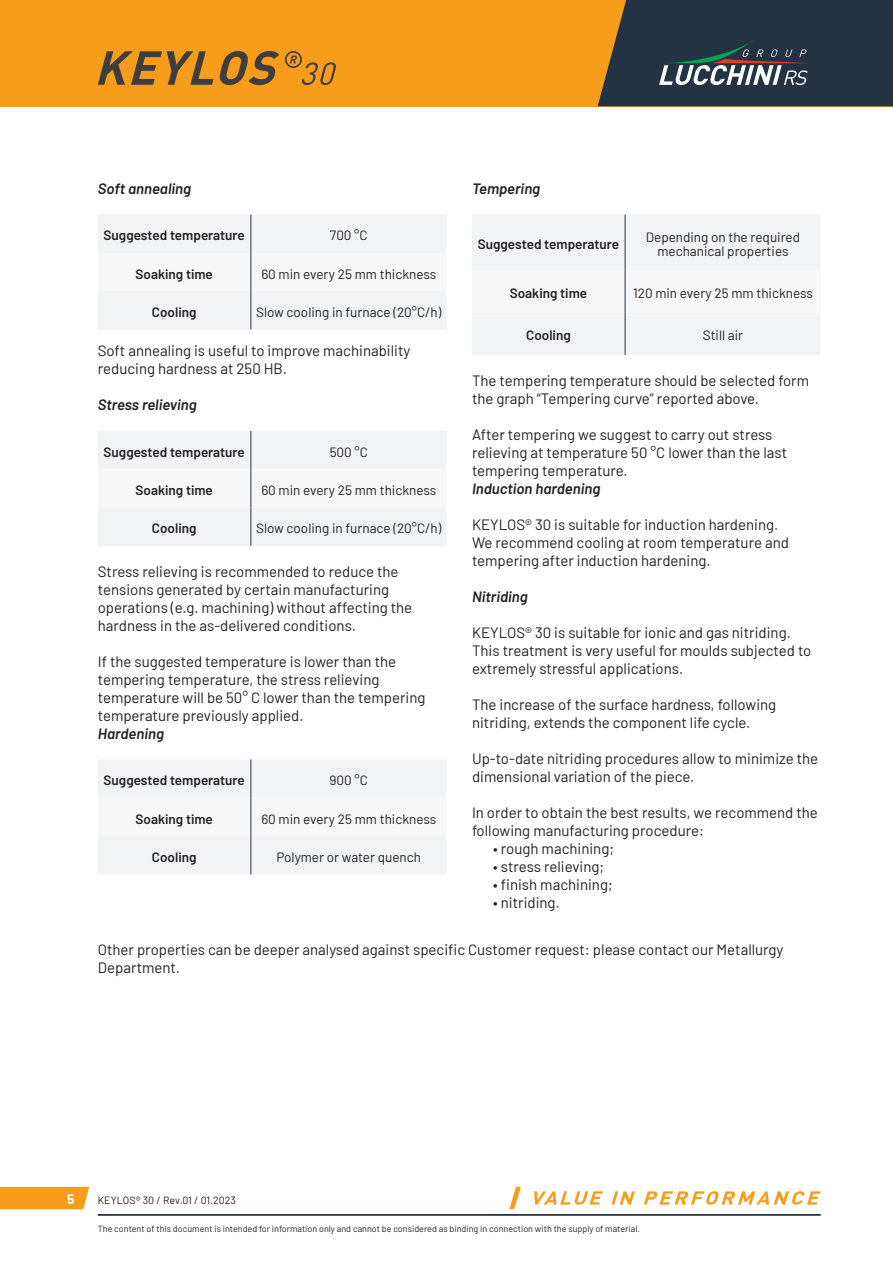
<style>
.page{position:relative;width:893px;height:1263px;background:#fff}
.page>*{position:absolute;margin:0;border:0;box-sizing:border-box;transform-origin:0 0}
.t1{font:15px/18px "Barlow";color:#231f20}
.t2{font:italic 600 15px "Barlow";color:#231f20}
.t3{font:13.5px/14.2px "Barlow";color:#231f20;text-align:center}
.t4{font:600 13.5px "Barlow";color:#231f20}
.t5{font:700 13.5px "Barlow";color:#fff}
.t6{font:10.5px "Barlow";letter-spacing:.01em;color:#231f20}
.t7{font:9px "Barlow";color:#231f20}
</style>
<div class="page">
<div style="left:0;top:0;width:893px;height:106px;background:#f89c1c"></div>
<svg style="left:98px;top:51px;width:238px;height:34px"></svg>
<svg style="left:598px;top:0;width:295px;height:106px;background:#374149"></svg>
<hr style="left:98px;top:1214px;width:723px;height:1px;background:#243344">
<svg style="left:509px;top:1187px;width:312px;height:22px"></svg>
<div style="left:0;top:1187px;width:89px;height:22px;background:#f89c1c"></div>
<hr style="left:98px;top:1215px;width:723px;height:1px;background:#243344">
<div style="left:98px;top:215px;width:348px;height:114px;background:#f2f3f4"></div>
<hr style="left:251px;top:215px;width:1px;height:38px;background:#243344">
<hr style="left:251px;top:253px;width:1px;height:38px;background:#243344">
<hr style="left:251px;top:291px;width:1px;height:38px;background:#243344">
<div style="left:98px;top:431px;width:348px;height:115px;background:#f2f3f4"></div>
<hr style="left:251px;top:431px;width:1px;height:38px;background:#243344">
<hr style="left:251px;top:469px;width:1px;height:38px;background:#243344">
<hr style="left:251px;top:507px;width:1px;height:39px;background:#243344">
<div style="left:98px;top:759px;width:348px;height:115px;background:#f2f3f4"></div>
<hr style="left:251px;top:759px;width:1px;height:39px;background:#243344">
<hr style="left:251px;top:798px;width:1px;height:38px;background:#243344">
<hr style="left:251px;top:836px;width:1px;height:38px;background:#243344">
<div style="left:472px;top:215px;width:348px;height:140px;background:#f2f3f4"></div>
<svg style="left:472px;top:270px;width:348px;height:42px"></svg>
<hr style="left:625px;top:215px;width:1px;height:55px;background:#243344">
<hr style="left:625px;top:270px;width:1px;height:42px;background:#243344">
<hr style="left:625px;top:312px;width:1px;height:43px;background:#243344">
<p class="t2" style="left:98px;top:177px;width:95px">Soft annealing</p>
<p class="t4" style="left:104px;top:226px;width:143px">Suggested temperature</p>
<p class="t3" style="left:330px;top:227px;width:39px">700 °C</p>
<p class="t4" style="left:136px;top:264px;width:79px">Soaking time</p>
<p class="t3" style="left:261px;top:266px;width:176px">60 min every 25 mm thickness</p>
<p class="t4" style="left:152px;top:302px;width:46px">Cooling</p>
<p class="t3" style="left:256px;top:304px;width:187px">Slow cooling in furnace (20°C/h)</p>
<p class="t1" style="left:98px;top:340px;width:314px">Soft annealing is useful to improve machinability reducing hardness at 250 HB.</p>
<p class="t2" style="left:98px;top:393px;width:101px">Stress relieving</p>
<p class="t4" style="left:104px;top:442px;width:143px">Suggested temperature</p>
<p class="t3" style="left:330px;top:444px;width:40px">500 °C</p>
<p class="t4" style="left:136px;top:480px;width:79px">Soaking time</p>
<p class="t3" style="left:261px;top:482px;width:176px">60 min every 25 mm thickness</p>
<p class="t4" style="left:152px;top:519px;width:46px">Cooling</p>
<p class="t3" style="left:256px;top:520px;width:187px">Slow cooling in furnace (20°C/h)</p>
<p class="t1" style="left:98px;top:561px;width:316px">Stress relieving is recommended to reduce the tensions generated by certain manufacturing operations (e.g. machining) without affecting the hardness in the as-delivered conditions.</p>
<p class="t1" style="left:98px;top:651px;width:329px">If the suggested temperature is lower than the tempering temperature, the stress relieving temperature will be 50° C lower than the tempering temperature previously applied.</p>
<p class="t2" style="left:98px;top:722px;width:68px">Hardening</p>
<p class="t4" style="left:104px;top:771px;width:143px">Suggested temperature</p>
<p class="t3" style="left:330px;top:772px;width:40px">900 °C</p>
<p class="t4" style="left:136px;top:809px;width:79px">Soaking time</p>
<p class="t3" style="left:261px;top:811px;width:176px">60 min every 25 mm thickness</p>
<p class="t4" style="left:152px;top:847px;width:46px">Cooling</p>
<p class="t3" style="left:276px;top:849px;width:146px">Polymer or water quench</p>
<p class="t2" style="left:472px;top:177px;width:70px">Tempering</p>
<p class="t4" style="left:478px;top:234px;width:143px">Suggested temperature</p>
<p class="t3" style="left:646px;top:229px;width:156px">Depending on the required mechanical properties</p>
<p class="t4" style="left:510px;top:283px;width:79px">Soaking time</p>
<p class="t3" style="left:633px;top:285px;width:181px">120 min every 25 mm thickness</p>
<p class="t4" style="left:526px;top:326px;width:46px">Cooling</p>
<p class="t3" style="left:703px;top:327px;width:42px">Still air</p>
<p class="t1" style="left:472px;top:370px;width:339px">The tempering temperature should be selected form the graph “Tempering curve” reported above.</p>
<p class="t1" style="left:472px;top:424px;width:317px">After tempering we suggest to carry out stress relieving at temperature 50 °C lower than the last tempering temperature.</p>
<p class="t2" style="left:472px;top:477px;width:130px">Induction hardening</p>
<p class="t1" style="left:472px;top:514px;width:318px">KEYLOS® 30 is suitable for induction hardening.<br>We recommend cooling at room temperature and tempering after induction hardening.</p>
<p class="t2" style="left:472px;top:585px;width:57px">Nitriding</p>
<p class="t1" style="left:472px;top:622px;width:341px">KEYLOS® 30 is suitable for ionic and gas nitriding.<br>This treatment is very useful for moulds subjected to extremely stressful applications.</p>
<p class="t1" style="left:472px;top:694px;width:306px">The increase of the surface hardness, following nitriding, extends the component life cycle.</p>
<p class="t1" style="left:472px;top:748px;width:348px">Up-to-date nitriding procedures allow to minimize the dimensional variation of the piece.</p>
<p class="t1" style="left:472px;top:802px;width:347px">In order to obtain the best results, we recommend the following manufacturing procedure:</p>
<p class="t1" style="left:493px;top:838px;width:122px">• rough machining;</p>
<p class="t1" style="left:493px;top:856px;width:112px">• stress relieving;</p>
<p class="t1" style="left:493px;top:874px;width:121px">• finish machining;</p>
<p class="t1" style="left:493px;top:892px;width:68px">• nitriding.</p>
<p class="t1" style="left:98px;top:939px;width:687px">Other properties can be deeper analysed against specific Customer request: please contact our Metallurgy<br>Department.</p>
<p class="t5" style="left:67px;top:1189px;width:9px">5</p>
<p class="t6" style="left:98px;top:1192px;width:140px">KEYLOS® 30 / Rev.01 / 01.2023</p>
<p class="t7" style="left:98px;top:1222px;width:544px">The content of this document is intended for information only and cannot be considered as binding in connection with the supply of material.</p>
</div>
